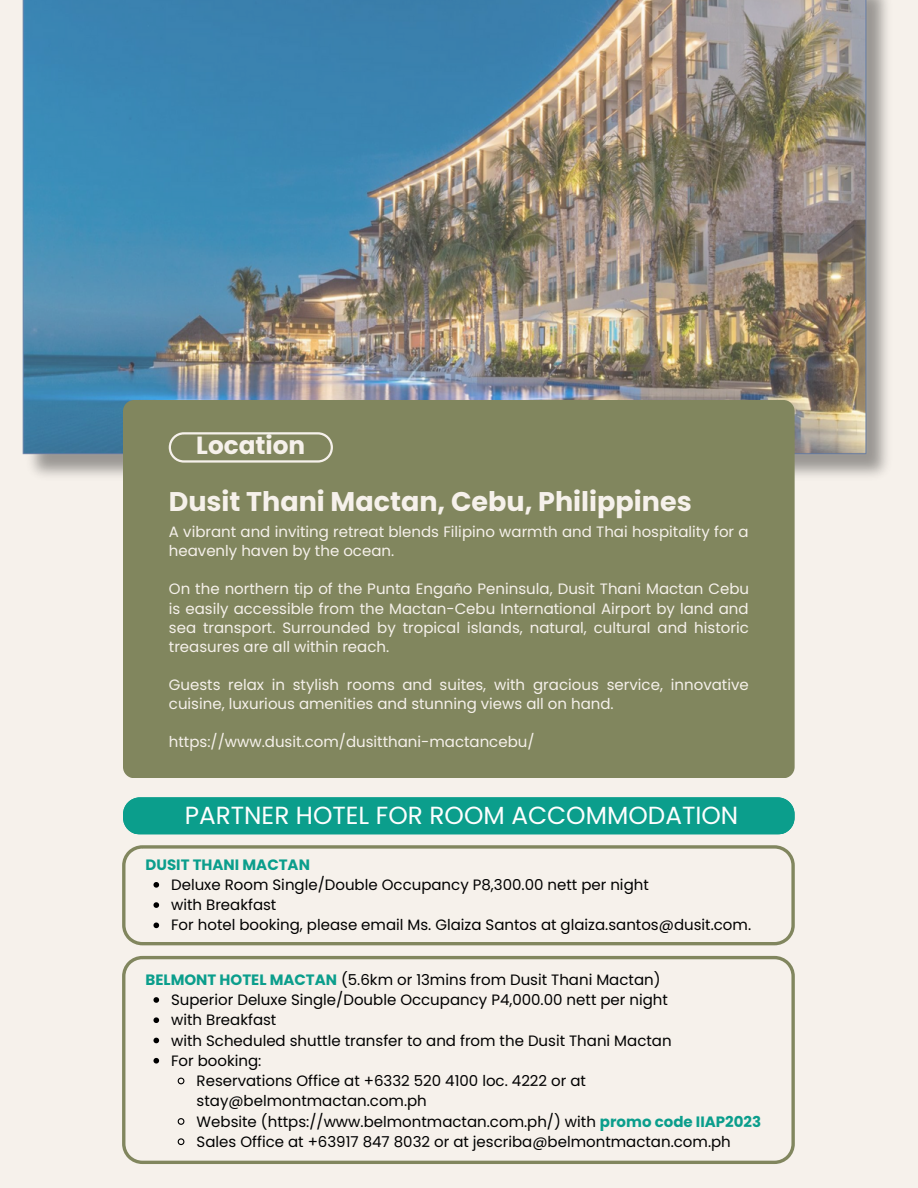
<style>
.page{position:relative;width:918px;height:1188px;background:#f6f1eb}
.page>*{position:absolute;margin:0;border:0;box-sizing:border-box;transform-origin:0 0}
.t1{font:700 27px "Poppins";color:#f6f1eb}
.t2{font:24.75px "Poppins";color:#fdfefe}
.t3{font:700 24.75px "Poppins";color:#f6f1eb}
.t4{font:15px/20.2px "Poppins";color:#000}
.t5{font:15px/19.2px "Poppins";color:#f6f1eb}
.t6{font:700 15px "Poppins";color:#0b9e8c}
.s1{font-weight:700;color:#0b9e8c}
</style>
<div class="page">
<img style="left:22px;top:0;width:866px;height:487px">
<div style="left:123px;top:400px;width:671px;height:378px;background:#81865e;border-radius:11px"></div>
<svg style="left:169px;top:432px;width:164px;height:31px"></svg>
<svg style="left:122px;top:845px;width:673px;height:100px"></svg>
<svg style="left:122px;top:956px;width:673px;height:208px"></svg>
<svg style="left:153px;top:882px;width:6px;height:6px"></svg>
<svg style="left:153px;top:902px;width:6px;height:6px"></svg>
<svg style="left:153px;top:923px;width:6px;height:5px"></svg>
<svg style="left:153px;top:997px;width:6px;height:6px"></svg>
<svg style="left:153px;top:1017px;width:6px;height:6px"></svg>
<svg style="left:153px;top:1038px;width:6px;height:5px"></svg>
<svg style="left:153px;top:1058px;width:6px;height:6px"></svg>
<svg style="left:177px;top:1077px;width:8px;height:8px"></svg>
<svg style="left:177px;top:1117px;width:8px;height:9px"></svg>
<svg style="left:177px;top:1138px;width:8px;height:8px"></svg>
<div style="left:123px;top:797px;width:672px;height:37px;background:#0b9e8c"></div>
<p class="t3" style="left:196px;top:428px;width:111px">Location</p>
<p class="t1" style="left:169px;top:482px;width:525px">Dusit Thani Mactan, Cebu, Philippines</p>
<p class="t5" style="left:169px;top:522px;width:581px">A vibrant and inviting retreat blends Filipino warmth and Thai hospitality for a heavenly haven by the ocean.</p>
<p class="t5" style="left:169px;top:580px;width:582px;text-align:justify">On the northern tip of the Punta Engaño Peninsula, Dusit Thani Mactan Cebu is easily accessible from the Mactan-Cebu International Airport by land and sea transport. Surrounded by tropical islands, natural, cultural and historic treasures are all within reach.</p>
<p class="t5" style="left:169px;top:675px;width:581px">Guests relax in stylish rooms and suites, with gracious service, innovative cuisine, luxurious amenities and stunning views all on hand.</p>
<p class="t5" style="left:169px;top:733px;width:367px">https://www.dusit.com/dusitthani-mactancebu/</p>
<p class="t2" style="left:185px;top:798px;width:555px">PARTNER HOTEL FOR ROOM ACCOMMODATION</p>
<p class="t6" style="left:146px;top:854px;width:166px">DUSIT THANI MACTAN</p>
<p class="t4" style="left:171px;top:875px;width:479px">Deluxe Room Single/Double Occupancy P8,300.00 nett per night</p>
<p class="t4" style="left:171px;top:895px;width:107px">with Breakfast</p>
<p class="t4" style="left:171px;top:915px;width:582px">For hotel booking, please email Ms. Glaiza Santos at glaiza.santos@dusit.com.</p>
<p class="t4" style="left:146px;top:969px;width:516px"><span class="s1">BELMONT HOTEL MACTAN</span> (5.6km or 13mins from Dusit Thani Mactan)</p>
<p class="t4" style="left:171px;top:990px;width:498px">Superior Deluxe Single/Double Occupancy P4,000.00 nett per night</p>
<p class="t4" style="left:171px;top:1010px;width:107px">with Breakfast</p>
<p class="t4" style="left:171px;top:1030px;width:502px">with Scheduled shuttle transfer to and from the Dusit Thani Mactan</p>
<p class="t4" style="left:171px;top:1050px;width:92px">For booking:</p>
<p class="t4" style="left:197px;top:1071px;width:391px">Reservations Office at +6332 520 4100 loc. 4222 or at stay@belmontmactan.com.ph</p>
<p class="t4" style="left:197px;top:1111px;width:566px">Website (https://www.belmontmactan.com.ph/) with <span class="s1">promo code IIAP2023</span></p>
<p class="t4" style="left:197px;top:1131px;width:536px">Sales Office at +63917 847 8032 or at jescriba@belmontmactan.com.ph</p>
</div>
